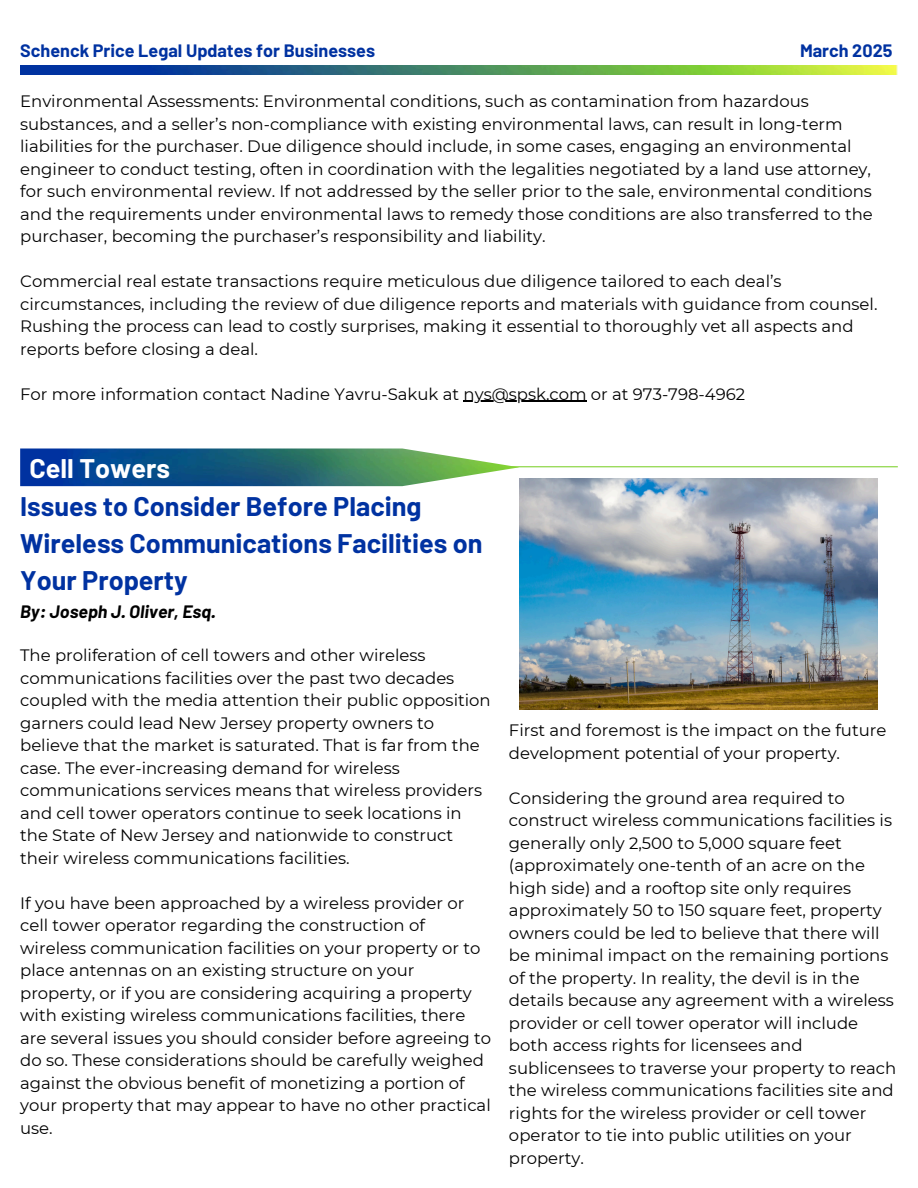
<style>
.page{position:relative;width:918px;height:1188px;background:#fff}
.page>*{position:absolute;margin:0;border:0;box-sizing:border-box;transform-origin:0 0}
.t1{font:700 27px/37.2px "Barlow";color:#0032a1}
.t2{font:700 27px "Barlow";color:#fff}
.t3{font:700 18px "Barlow";color:#0032a1}
.t4{font:italic 700 18px "Barlow";color:#000}
.t5{font:16.5px/22.5px "Montserrat";color:#000}
</style>
<div class="page">
<img style="left:20px;top:65px;width:878px;height:9px">
<img style="left:20px;top:448px;width:499px;height:38px">
<hr style="left:509px;top:466px;width:389px;height:1px;background:#83d336">
<img style="left:519px;top:478px;width:358px;height:231px">
<hr style="left:464px;top:401px;width:123px;height:1px;background:#000">
<p class="t3" style="left:20px;top:39px;width:357px">Schenck Price Legal Updates for Businesses</p>
<p class="t3" style="left:800px;top:39px;width:94px">March 2025</p>
<p class="t5" style="left:20px;top:90px;width:854px">Environmental Assessments: Environmental conditions, such as contamination from hazardous substances, and a seller’s non-compliance with existing environmental laws, can result in long-term liabilities for the purchaser. Due diligence should include, in some cases, engaging an environmental engineer to conduct testing, often in coordination with the legalities negotiated by a land use attorney, for such environmental review. If not addressed by the seller prior to the sale, environmental conditions and the requirements under environmental laws to remedy those conditions are also transferred to the purchaser, becoming the purchaser’s responsibility and liability.</p>
<p class="t5" style="left:20px;top:270px;width:859px">Commercial real estate transactions require meticulous due diligence tailored to each deal’s circumstances, including the review of due diligence reports and materials with guidance from counsel.<br>Rushing the process can lead to costly surprises, making it essential to thoroughly vet all aspects and reports before closing a deal.</p>
<p class="t5" style="left:20px;top:382px;width:727px">For more information contact Nadine Yavru-Sakuk at nys@spsk.com or at 973-798-4962</p>
<h1 class="t2" style="left:29px;top:451px;width:142px">Cell Towers</h1>
<h1 class="t1" style="left:20px;top:487px;width:464px">Issues to Consider Before Placing<br>Wireless Communications Facilities on<br>Your Property</h1>
<h2 class="t4" style="left:20px;top:600px;width:197px">By: Joseph J. Oliver, Esq.</h2>
<p class="t5" style="left:20px;top:644px;width:472px">The proliferation of cell towers and other wireless communications facilities over the past two decades coupled with the media attention their public opposition garners could lead New Jersey property owners to believe that the market is saturated. That is far from the case. The ever-increasing demand for wireless communications services means that wireless providers and cell tower operators continue to seek locations in the State of New Jersey and nationwide to construct their wireless communications facilities.</p>
<p class="t5" style="left:20px;top:891px;width:473px">If you have been approached by a wireless provider or cell tower operator regarding the construction of wireless communication facilities on your property or to place antennas on an existing structure on your property, or if you are considering acquiring a property with existing wireless communications facilities, there are several issues you should consider before agreeing to do so. These considerations should be carefully weighed against the obvious benefit of monetizing a portion of your property that may appear to have no other practical use.</p>
<p class="t5" style="left:509px;top:719px;width:379px">First and foremost is the impact on the future development potential of your property.</p>
<p class="t5" style="left:509px;top:786px;width:389px">Considering the ground area required to construct wireless communications facilities is generally only 2,500 to 5,000 square feet (approximately one-tenth of an acre on the high side) and a rooftop site only requires approximately 50 to 150 square feet, property owners could be led to believe that there will be minimal impact on the remaining portions of the property. In reality, the devil is in the details because any agreement with a wireless provider or cell tower operator will include both access rights for licensees and sublicensees to traverse your property to reach the wireless communications facilities site and rights for the wireless provider or cell tower operator to tie into public utilities on your property.</p>
</div>
